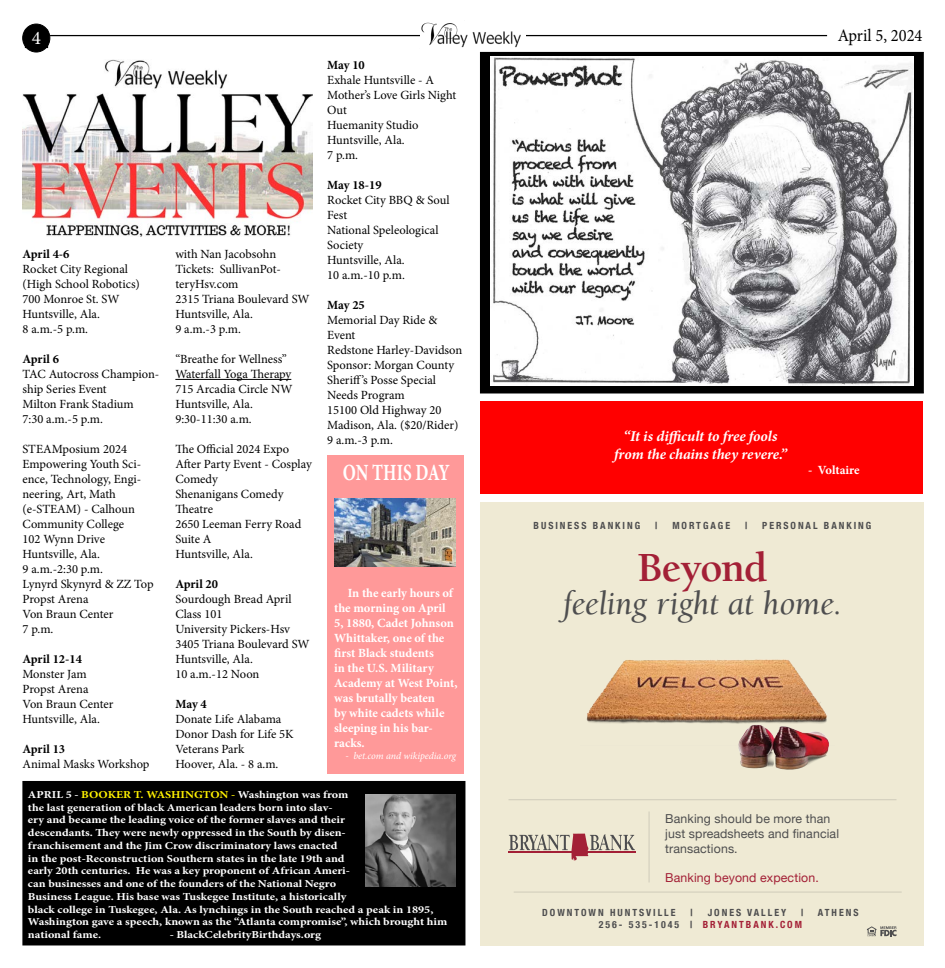
<style>
.page{position:relative;width:945px;height:968px;background:#fff}
.page>*{position:absolute;margin:0;border:0;box-sizing:border-box;transform-origin:0 0}
.t1{font:700 42.5px "Berkeley Std";letter-spacing:-.02em;color:#a32036}
.t2{font:italic 33.88px "Berkeley Std";letter-spacing:-.015em;color:#4e4e4f}
.t3{font:700 23.25px "Minion Pro";letter-spacing:-.005em;color:#fff;scale:.74 1}
.t4{font:19.12px "Minion Pro";color:#fff}
.t5{font:17.5px "Minion Pro";color:#000;scale:.94 1}
.t6{font:italic 700 15px/18px "Minion Pro";letter-spacing:-.005em;color:#fff;text-align:center}
.t7{font:12.5px/15px "Minion Pro";color:#000}
.t8{font:700 12.5px/15px "Minion Pro";color:#fff}
.t9{font:700 12.5px "Minion Pro";letter-spacing:-.005em;color:#000}
.t10{font:12.38px/14.8px "Helvetica Neue";letter-spacing:.01em;color:#4e4e4f}
.t11{font:12.38px "Helvetica Neue";letter-spacing:.01em;color:#a32036}
.t12{font:700 10.62px/12.8px "Minion Pro";color:#fff;scale:1.14 1}
.t13{font:italic 10px "Minion Pro";letter-spacing:-.005em;color:#fff}
.t14{font:700 condensed 9.88px "Helvetica Neue LT Com";letter-spacing:.2em;color:#4e4e4f}
.t15{font:700 condensed 9.88px "Helvetica Neue";letter-spacing:.2em;color:#4e4e4f}
.t16{font:700 condensed 9.88px "Helvetica Neue LT Com";letter-spacing:.2em;color:#a32036}
.s1{color:#fff200}
.s2{font-family:"Helvetica Neue";color:#4e4e4f}
</style>
<div class="page">
<hr style="left:50px;top:35px;width:777px;height:1px;background:#000">
<div style="left:23px;top:24px;width:27px;height:28px;background:#000;border-radius:50%"></div>
<div style="left:22px;top:24px;width:28px;height:28px;border:1px solid #000;border-radius:50%"></div>
<img style="left:420px;top:22px;width:105px;height:26px">
<div style="left:480px;top:52px;width:443px;height:341px;background:#000"></div>
<div style="left:480px;top:52px;width:444px;height:341px;border:1px solid #000"></div>
<img style="left:490px;top:56px;width:423px;height:329px">
<hr style="left:175px;top:379px;width:116px;height:1px;background:#000">
<img style="left:22px;top:60px;width:290px;height:177px">
<div style="left:480px;top:401px;width:442px;height:93px;background:#f00"></div>
<div style="left:23px;top:781px;width:442px;height:163px;background:#000"></div>
<div style="left:22px;top:781px;width:443px;height:164px;border:1px solid #000"></div>
<img style="left:365px;top:794px;width:90px;height:92px">
<div style="left:327px;top:455px;width:137px;height:318px;background:#f99"></div>
<img style="left:334px;top:498px;width:121px;height:69px">
<div style="left:480px;top:502px;width:444px;height:443px;background:#efead4"></div>
<svg style="left:509px;top:833px;width:126px;height:27px"></svg>
<hr style="left:509px;top:851px;width:127px;height:1px;background:#a32036">
<hr style="left:649px;top:811px;width:1px;height:71px;background:#cfcbba">
<hr style="left:509px;top:799px;width:387px;height:1px;background:#cfcbba">
<hr style="left:514px;top:891px;width:388px;height:1px;background:#cfcbba">
<svg style="left:867px;top:926px;width:29px;height:10px"></svg>
<img style="left:586px;top:659px;width:235px;height:65px">
<img style="left:727px;top:706px;width:102px;height:64px">
<h3 class="t4" style="left:32px;top:25px;width:11px">4</h3>
<h3 class="t5" style="left:838px;top:23px;width:92px">April 5, 2024</h3>
<p class="t9" style="left:22px;top:245px;width:48px">April 4-6</p>
<p class="t7" style="left:22px;top:262px;width:119px">Rocket City Regional (High School Robotics)<br>700 Monroe St. SW<br>Huntsville, Ala.<br>8 a.m.-5 p.m.</p>
<p class="t9" style="left:22px;top:350px;width:38px">April 6</p>
<p class="t7" style="left:22px;top:367px;width:138px">TAC Autocross Champion&shy;ship Series Event<br>Milton Frank Stadium<br>7:30 a.m.-5 p.m.</p>
<p class="t7" style="left:22px;top:442px;width:133px">STEAMposium 2024<br>Empowering Youth Sci&shy;ence, Technology, Engi&shy;neering, Art, Math (e-STEAM) - Calhoun<br>Community College<br>102 Wynn Drive<br>Huntsville, Ala.<br>9 a.m.-2:30 p.m.<br>Lynyrd Skynyrd &amp; ZZ Top<br>Propst Arena<br>Von Braun Center<br>7 p.m.</p>
<p class="t9" style="left:22px;top:650px;width:61px">April 12-14</p>
<p class="t7" style="left:22px;top:667px;width:93px">Monster Jam<br>Propst Arena<br>Von Braun Center<br>Huntsville, Ala.</p>
<p class="t9" style="left:22px;top:740px;width:44px">April 13</p>
<p class="t7" style="left:22px;top:757px;width:128px">Animal Masks Workshop</p>
<p class="t7" style="left:175px;top:247px;width:136px">with Nan Jacobsohn<br>Tickets: SullivanPot&shy;teryHsv.com<br>2315 Triana Boulevard SW<br>Huntsville, Ala.<br>9 a.m.-3 p.m.</p>
<p class="t7" style="left:175px;top:352px;width:119px">“Breathe for Wellness”<br>Waterfall Yoga Therapy<br>715 Arcadia Circle NW<br>Huntsville, Ala.<br>9:30-11:30 a.m.</p>
<p class="t7" style="left:175px;top:442px;width:138px">The Official 2024 Expo<br>After Party Event - Cosplay<br>Comedy<br>Shenanigans Comedy<br>Theatre<br>2650 Leeman Ferry Road<br>Suite A<br>Huntsville, Ala.</p>
<p class="t9" style="left:175px;top:575px;width:44px">April 20</p>
<p class="t7" style="left:175px;top:592px;width:136px">Sourdough Bread April<br>Class 101<br>University Pickers-Hsv<br>3405 Triana Boulevard SW<br>Huntsville, Ala.<br>10 a.m.-12 Noon</p>
<p class="t9" style="left:175px;top:695px;width:33px">May 4</p>
<p class="t7" style="left:175px;top:712px;width:120px">Donate Life Alabama<br>Donor Dash for Life 5K<br>Veterans Park<br>Hoover, Ala. - 8 a.m.</p>
<p class="t9" style="left:327px;top:56px;width:39px">May 10</p>
<p class="t7" style="left:327px;top:72px;width:131px">Exhale Huntsville - A<br>Mother’s Love Girls Night<br>Out<br>Huemanity Studio<br>Huntsville, Ala.<br>7 p.m.</p>
<p class="t9" style="left:327px;top:176px;width:56px">May 18-19</p>
<p class="t7" style="left:327px;top:192px;width:124px">Rocket City BBQ &amp; Soul<br>Fest<br>National Speleological<br>Society<br>Huntsville, Ala.<br>10 a.m.-10 p.m.</p>
<p class="t9" style="left:327px;top:296px;width:39px">May 25</p>
<p class="t7" style="left:327px;top:312px;width:137px">Memorial Day Ride &amp;<br>Event<br>Redstone Harley-Davidson<br>Sponsor: Morgan County<br>Sheriff’s Posse Special<br>Needs Program<br>15100 Old Highway 20<br>Madison, Ala. ($20/Rider)<br>9 a.m.-3 p.m.</p>
<h3 class="t3" style="left:343px;top:456px;width:146px">ON THIS DAY</h3>
<p class="t8" style="left:334px;top:585px;width:125px;text-indent:14px">In the early hours of the morning on April<br>5, 1880, Cadet Johnson<br>Whittaker, one of the first Black students<br>in the U.S. Military<br>Academy at West Point, was brutally beaten<br>by white cadets while sleeping in his bar&shy;racks.</p>
<p class="t13" style="left:346px;top:749px;width:112px">- bet.com and wikipedia.org</p>
<p class="t12" style="left:28px;top:787px;width:369px">APRIL 5 - <span class="s1">BOOKER T. WASHINGTON -</span> Washington was from<br>the last generation of black American leaders born into slav-<br>ery and became the leading voice of the former slaves and their<br>descendants. They were newly oppressed in the South by disen-<br>franchisement and the Jim Crow discriminatory laws enacted<br>in the post-Reconstruction Southern states in the late 19th and<br>early 20th centuries. He was a key proponent of African Ameri-<br>can businesses and one of the founders of the National Negro<br>Business League. His base was Tuskegee Institute, a historically<br>black college in Tuskegee, Ala. As lynchings in the South reached a peak in 1895, Washington gave a speech, known as the “Atlanta compromise”, which brought him national fame.</p>
<p class="t12" style="left:170px;top:928px;width:134px">- BlackCelebrityBirthdays.org</p>
<p class="t6" style="left:614px;top:427px;width:175px">“It is difficult to free fools from the chains they revere.”</p>
<p class="t8" style="left:808px;top:463px;width:53px">- Voltaire</p>
<p class="t14" style="left:534px;top:519px;width:108px">BUSINESS BANKING</p>
<p class="t14" style="left:655px;top:519px;width:4px">|</p>
<p class="t14" style="left:672px;top:519px;width:59px">MORTGAGE</p>
<p class="t14" style="left:745px;top:519px;width:4px">|</p>
<p class="t14" style="left:762px;top:519px;width:111px">PERSONAL BANKING</p>
<h1 class="t1" style="left:637px;top:544px;width:132px">Beyond</h1>
<h2 class="t2" style="left:563px;top:585px;width:281px">feeling right at home.</h2>
<p class="t10" style="left:665px;top:812px;width:175px">Banking should be more than just spreadsheets and financial transactions.</p>
<p class="t11" style="left:665px;top:869px;width:155px">Banking beyond expection.</p>
<p class="t15" style="left:542px;top:904px;width:135px">DOWNTOWN HUNTSVILLE</p>
<p class="t15" style="left:691px;top:904px;width:4px">|</p>
<p class="t15" style="left:708px;top:904px;width:80px">JONES VALLEY</p>
<p class="t15" style="left:801px;top:904px;width:4px">|</p>
<p class="t15" style="left:818px;top:904px;width:42px">ATHENS</p>
<p class="t16" style="left:599px;top:918px;width:205px"><span class="s2">256- 535-1045 |</span> BRYANTBANK.COM</p>
</div>
